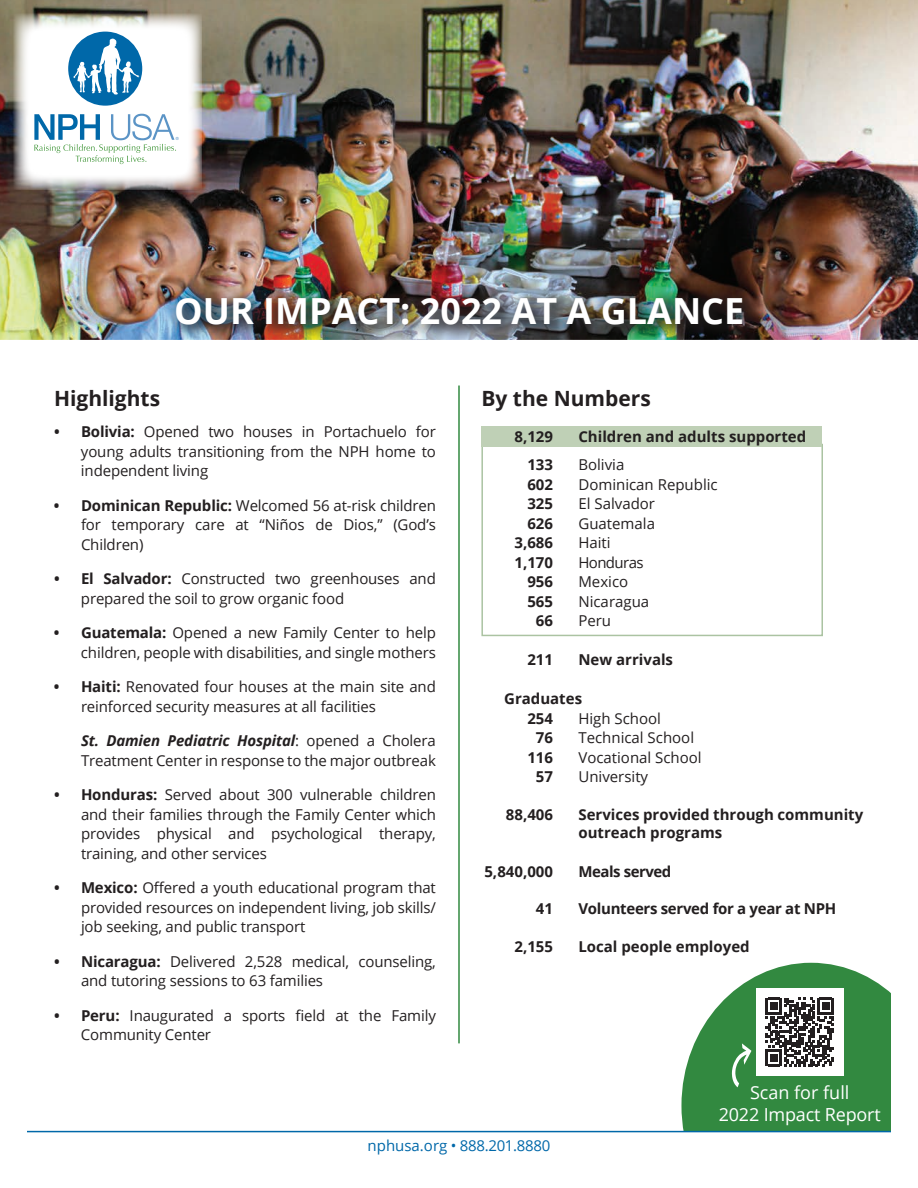
<style>
.page{position:relative;width:918px;height:1188px;background:#fff}
.page>*{position:absolute;margin:0;border:0;box-sizing:border-box;transform-origin:0 0}
.t1{font:700 36px "Open Sans";color:#fff}
.t2{font:700 21px "Open Sans";color:#231f20}
.t3{font:18px/21.6px "Open Sans";letter-spacing:-.01em;color:#fff;text-align:center}
.t4{font:15px/19.5px "Open Sans";letter-spacing:-.01em;color:#231f20}
.t5{font:700 15px/19.5px "Open Sans";color:#231f20;text-align:right}
.t6{font:700 15px "Open Sans";letter-spacing:-.02em;color:#231f20}
.t7{font:15px "Open Sans";letter-spacing:-.01em;color:#0068a9}
.t8{font:700 15px "Open Sans";letter-spacing:-.03em;color:#231f20}
.t9{font:4.2px "Helvetica LT";color:#5b94c6;scale:.95 1}
.s1{font-weight:700}
.s2{font-weight:700;font-style:italic}
</style>
<div class="page">
<img style="left:0;top:0;width:918px;height:340px">
<svg style="left:14px;top:14px;width:188px;height:176px"></svg>
<div style="left:68px;top:32px;width:74px;height:74px;background:#0068a9;border-radius:50%"></div>
<svg style="left:70px;top:39px;width:69px;height:56px"></svg>
<svg style="left:34px;top:114px;width:142px;height:50px"></svg>
<div style="left:167px;top:287px;width:594px;height:55px;background:#231f20;opacity:.75"></div>
<div style="left:0;top:340px;width:918px;height:12px;background:#fff"></div>
<div style="left:481px;top:444px;width:342px;height:192px;border:2px solid #abc3a2"></div>
<hr style="left:458px;top:386px;width:2px;height:657px;background:#328940">
<div style="left:481px;top:426px;width:340px;height:21px;background:#bfd0b6"></div>
<svg style="left:681px;top:963px;width:210px;height:168px;fill:#328940"></svg>
<svg style="left:732px;top:1043px;width:19px;height:44px"></svg>
<div style="left:756px;top:988px;width:87px;height:88px;background:#fff"></div>
<svg style="left:765px;top:998px;width:69px;height:68px"></svg>
<hr style="left:27px;top:1131px;width:864px;height:1px;background:#0068a9">
<p class="t9" style="left:176px;top:136px;width:5px">®</p>
<h1 class="t1" style="left:174px;top:285px;width:572px">OUR IMPACT: 2022 AT A GLANCE</h1>
<h2 class="t2" style="left:54px;top:384px;width:108px">Highlights</h2>
<p class="t4" style="left:81px;top:422px;width:356px;text-align:justify;text-indent:-27px"><span class="s1">• Bolivia:</span> Opened two houses in Portachuelo for young adults transitioning from the NPH home to independent living</p>
<p class="t4" style="left:81px;top:495px;width:356px;text-align:justify;text-indent:-27px"><span class="s1">• Dominican Republic:</span> Welcomed 56 at-risk children for temporary care at “Niños de Dios,” (God’s Children)</p>
<p class="t4" style="left:81px;top:569px;width:356px;text-indent:-27px"><span class="s1">• El Salvador:</span> Constructed two greenhouses and prepared the soil to grow organic food</p>
<p class="t4" style="left:54px;top:623px;width:383px;text-align:right"><span class="s1">• Guatemala:</span> Opened a new Family Center to help children, people with disabilities, and single mothers</p>
<p class="t4" style="left:81px;top:677px;width:356px;text-indent:-27px"><span class="s1">• Haiti:</span> Renovated four houses at the main site and reinforced security measures at all facilities</p>
<p class="t4" style="left:81px;top:731px;width:356px"><span class="s2">St. Damien Pediatric Hospital</span>: opened a Cholera<br>Treatment Center in response to the major outbreak</p>
<p class="t4" style="left:81px;top:785px;width:356px;text-align:justify;text-indent:-27px"><span class="s1">• Honduras:</span> Served about 300 vulnerable children and their families through the Family Center which provides physical and psychological therapy, training, and other services</p>
<p class="t4" style="left:81px;top:878px;width:356px;text-align:justify;text-indent:-27px"><span class="s1">• Mexico:</span> Offered a youth educational program that provided resources on independent living, job skills/ job seeking, and public transport</p>
<p class="t4" style="left:81px;top:951px;width:356px;text-indent:-27px"><span class="s1">• Nicaragua:</span> Delivered 2,528 medical, counseling, and tutoring sessions to 63 families</p>
<p class="t4" style="left:81px;top:1005px;width:356px;text-indent:-27px"><span class="s1">• Peru:</span> Inaugurated a sports field at the Family<br>Community Center</p>
<h2 class="t2" style="left:481px;top:384px;width:171px">By the Numbers</h2>
<p class="t5" style="left:514px;top:422px;width:40px;line-height:28.5px">8,129<br>133</p>
<p class="t5" style="left:514px;top:474px;width:40px">602<br>325<br>626<br>3,686<br>1,170<br>956<br>565<br>66</p>
<p class="t5" style="left:527px;top:650px;width:27px">211</p>
<p class="t5" style="left:578px;top:426px;width:229px">Children and adults supported</p>
<p class="t4" style="left:578px;top:455px;width:141px">Bolivia<br>Dominican Republic<br>El Salvador<br>Guatemala<br>Haiti<br>Honduras<br>Mexico<br>Nicaragua<br>Peru</p>
<p class="t5" style="left:578px;top:650px;width:96px">New arrivals</p>
<p class="t5" style="left:504px;top:688px;width:79px">Graduates</p>
<p class="t5" style="left:527px;top:708px;width:27px;text-align:center">254<br>76<br>116<br>57</p>
<p class="t5" style="left:506px;top:804px;width:49px">88,406</p>
<p class="t5" style="left:484px;top:861px;width:70px">5,840,000</p>
<p class="t5" style="left:536px;top:899px;width:19px">41</p>
<p class="t5" style="left:514px;top:936px;width:40px">2,155</p>
<p class="t4" style="left:578px;top:708px;width:125px">High School<br>Technical School<br>Vocational School<br>University</p>
<p class="t5" style="left:578px;top:805px;width:286px;line-height:18px;text-align:left">Services provided through community outreach programs</p>
<p class="t8" style="left:578px;top:861px;width:95px">Meals served</p>
<p class="t6" style="left:578px;top:898px;width:259px">Volunteers served for a year at NPH</p>
<p class="t5" style="left:578px;top:936px;width:173px">Local people employed</p>
<p class="t3" style="left:719px;top:1081px;width:164px">Scan for full<br>2022 Impact Report</p>
<p class="t7" style="left:368px;top:1135px;width:184px">nphusa.org • 888.201.8880</p>
</div>
